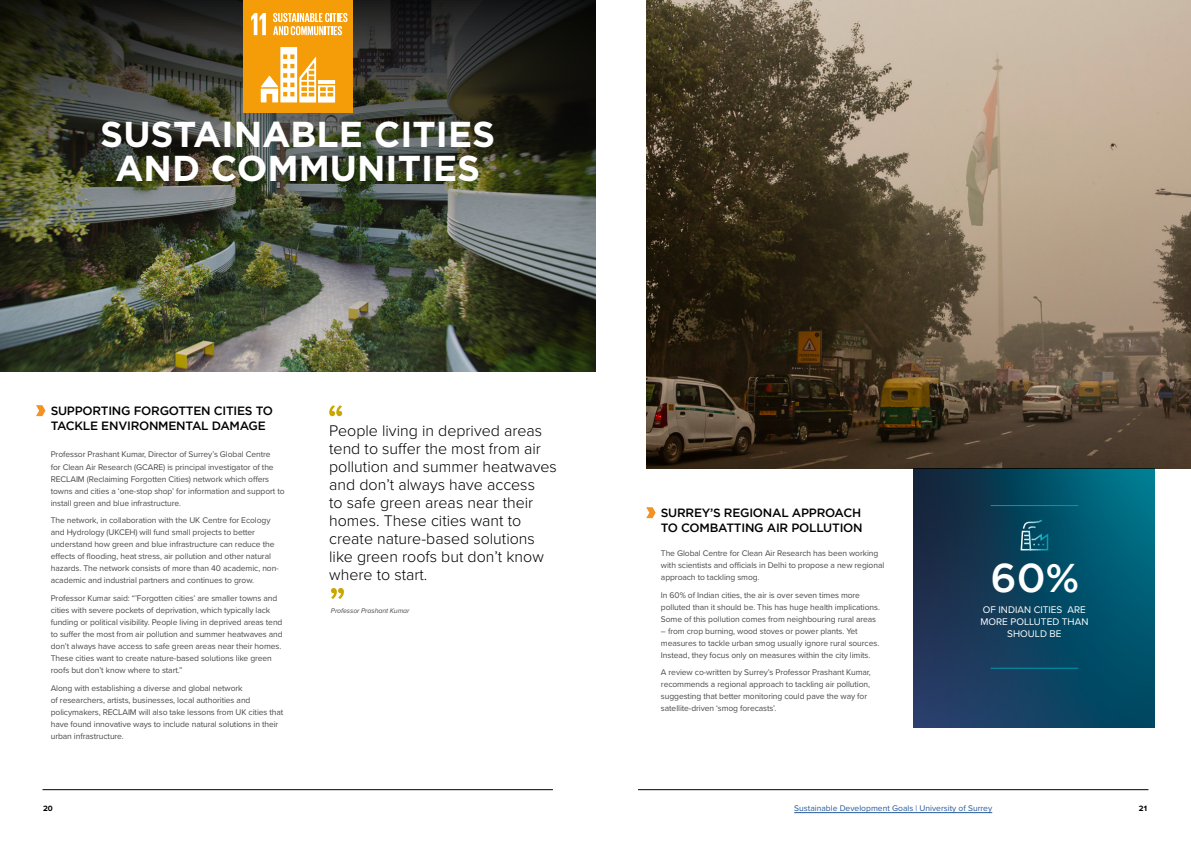
<style>
.page{position:relative;width:1191px;height:842px;background:#fff}
.page>*{position:absolute;margin:0;border:0;box-sizing:border-box;transform-origin:0 0}
.t1{font:500 40px "Gotham";color:#fff}
.t2{font:700 36px/34px "Gotham";color:#fff;text-align:center}
.t3{font:300 16px/18px "Proxima Nova";color:#000}
.t4{font:500 12px/15px "Gotham";letter-spacing:-.02em;color:#000}
.t5{font:10px/12px "Proxima Nova";color:#fff;text-align:center}
.t6{font:8.5px/12px "Proxima Nova";letter-spacing:-.01em;color:#4a4a49}
.t7{font:8.5px "Proxima Nova";color:#275b9b}
.t8{font:700 8px "Proxima Nova";color:#000}
.t9{font:italic 7px "Proxima Nova";letter-spacing:-.01em;color:#4a4a49}
</style>
<div class="page">
<img style="left:0;top:0;width:595px;height:372px">
<svg style="left:36px;top:405px;width:9px;height:11px"></svg>
<svg style="left:646px;top:507px;width:9px;height:11px"></svg>
<div style="left:243px;top:4px;width:109px;height:109px;background:#f59d08"></div>
<svg style="left:251px;top:13px;width:15px;height:22px"></svg>
<svg style="left:261px;top:47px;width:74px;height:56px"></svg>
<svg style="left:273px;top:13px;width:74px;height:22px"></svg>
<div style="left:243px;top:0;width:109px;height:9px;background:#f59d08"></div>
<img style="left:646px;top:0;width:545px;height:469px">
<hr style="left:43px;top:789px;width:510px;height:1px;background:#000">
<hr style="left:638px;top:789px;width:510px;height:1px;background:#000">
<hr style="left:794px;top:812px;width:198px;height:1px;background:#275b9b">
<svg style="left:914px;top:469px;width:241px;height:258px;background:#0c4662"></svg>
<hr style="left:990px;top:505px;width:88px;height:1px;background:#009bae">
<hr style="left:990px;top:668px;width:88px;height:1px;background:#009bae">
<svg style="left:1019px;top:518px;width:30px;height:33px"></svg>
<svg style="left:329px;top:405px;width:13px;height:11px"></svg>
<svg style="left:331px;top:588px;width:13px;height:11px"></svg>
<h2 class="t2" style="left:100px;top:116px;width:396px">SUSTAINABLE CITIES<br>AND COMMUNITIES</h2>
<h3 class="t4" style="left:51px;top:403px;width:224px">SUPPORTING FORGOTTEN CITIES TO<br>TACKLE ENVIRONMENTAL DAMAGE</h3>
<p class="t6" style="left:51px;top:448px;width:235px">Professor Prashant Kumar, Director of Surrey’s Global Centre<br>for Clean Air Research (GCARE) is principal investigator of the RECLAIM (Reclaiming Forgotten Cities) network which offers towns and cities a ‘one-stop shop’ for information and support to install green and blue infrastructure.</p>
<p class="t6" style="left:51px;top:514px;width:230px">The network, in collaboration with the UK Centre for Ecology and Hydrology (UKCEH) will fund small projects to better understand how green and blue infrastructure can reduce the effects of flooding, heat stress, air pollution and other natural hazards. The network consists of more than 40 academic, non&shy;academic and industrial partners and continues to grow.</p>
<p class="t6" style="left:51px;top:592px;width:233px">Professor Kumar said: “’Forgotten cities’ are smaller towns and cities with severe pockets of deprivation, which typically lack funding or political visibility. People living in deprived areas tend to suffer the most from air pollution and summer heatwaves and don’t always have access to safe green areas near their homes.<br>These cities want to create nature-based solutions like green roofs but don’t know where to start.”</p>
<p class="t6" style="left:51px;top:681px;width:234px">Along with establishing a diverse and global network<br>of researchers, artists, businesses, local authorities and policymakers, RECLAIM will also take lessons from UK cities that have found innovative ways to include natural solutions in their urban infrastructure.</p>
<p class="t3" style="left:329px;top:421px;width:229px">People living in deprived areas tend to suffer the most from air pollution and summer heatwaves and don’t always have access<br>to safe green areas near their homes. These cities want to create nature-based solutions like green roofs but don’t know where to start.</p>
<p class="t9" style="left:331px;top:605px;width:80px">Professor Prashant Kumar</p>
<h3 class="t4" style="left:661px;top:505px;width:203px">SURREY’S REGIONAL APPROACH<br>TO COMBATTING AIR POLLUTION</h3>
<p class="t6" style="left:661px;top:547px;width:225px">The Global Centre for Clean Air Research has been working with scientists and officials in Delhi to propose a new regional approach to tackling smog.</p>
<p class="t6" style="left:661px;top:588px;width:220px">In 60% of Indian cities, the air is over seven times more polluted than it should be. This has huge health implications.<br>Some of this pollution comes from neighbouring rural areas</p>
<p class="t6" style="left:661px;top:624px;width:220px">– from crop burning, wood stoves or power plants. Yet measures to tackle urban smog usually ignore rural sources.<br>Instead, they focus only on measures within the city limits.</p>
<p class="t6" style="left:661px;top:666px;width:211px">A review co-written by Surrey’s Professor Prashant Kumar, recommends a regional approach to tackling air pollution, suggesting that better monitoring could pave the way for satellite-driven ‘smog forecasts’.</p>
<h1 class="t1" style="left:990px;top:555px;width:91px">60%</h1>
<p class="t5" style="left:980px;top:603px;width:109px">OF INDIAN CITIES ARE<br>MORE POLLUTED THAN<br>SHOULD BE</p>
<p class="t8" style="left:43px;top:802px;width:11px">20</p>
<p class="t7" style="left:794px;top:802px;width:199px">Sustainable Development Goals | University of Surrey</p>
<p class="t8" style="left:1138px;top:802px;width:10px">21</p>
</div>
